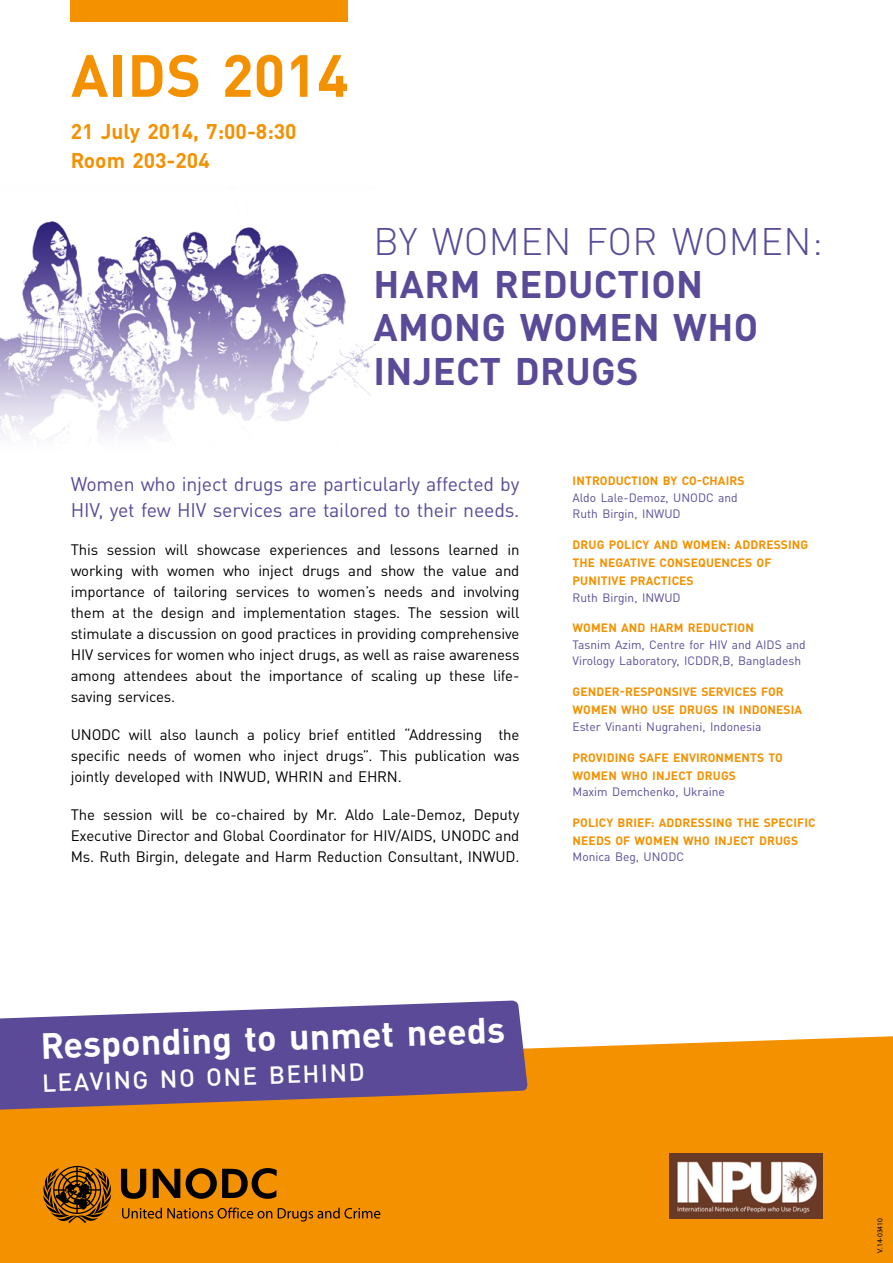
<style>
.page{position:relative;width:893px;height:1263px;background:#fff}
.page>*{position:absolute;margin:0;border:0;box-sizing:border-box;transform-origin:0 0}
.t1{font:700 58.5px "DIN Pro";letter-spacing:.005em;color:#f39100}
.t2{font:700 37.95px/43px "DIN Pro";letter-spacing:.01em;color:#5a4a97}
.t3{font:300 37.95px "DIN Pro";letter-spacing:.01em;color:#5a4a97}
.t4{font:700 36px "DIN Pro";color:#fff}
.t5{font:500 24.45px "DIN Pro";color:#fff}
.t6{font:700 21px/28.5px "DIN Pro";color:#f39100}
.t7{font:19.5px/25.5px "DIN Pro";letter-spacing:-.01em;color:#5a4a97}
.t8{font:15px/21px "DIN Pro";letter-spacing:-.01em;color:#000;text-align:justify}
.t9{font:700 12px/18px "DIN Pro";letter-spacing:.01em;color:#f39100}
.t10{font:12px/16.5px "DIN Pro";color:#5a4a97}
.t11{font:7.5px "Myriad Pro";color:#000}
</style>
<div class="page">
<div style="left:0;top:1036px;width:893px;height:227px;background:#f39100"></div>
<svg style="left:121px;top:1169px;width:25px;height:30px"></svg>
<svg style="left:153px;top:1169px;width:27px;height:29px"></svg>
<svg style="left:186px;top:1168px;width:91px;height:31px;background:#865000"></svg>
<svg style="left:43px;top:1166px;width:69px;height:57px;background:#8d5400"></svg>
<svg style="left:122px;top:1207px;width:150px;height:11px;background:#b46b00"></svg>
<svg style="left:278px;top:1208px;width:102px;height:13px"></svg>
<svg style="left:0;top:1000px;width:528px;height:110px;background:#766092"></svg>
<div style="left:70px;top:0;width:277px;height:22px;background:#f39100"></div>
<img style="left:0;top:221px;width:375px;height:216px">
<img style="left:669px;top:1154px;width:154px;height:64px">
<h1 class="t1" style="left:71px;top:27px;width:279px">AIDS 2014</h1>
<h3 class="t6" style="left:71px;top:115px;width:227px">21 July 2014, 7:00-8:30<br>Room 203-204</h3>
<h2 class="t3" style="left:374px;top:212px;width:451px">BY WOMEN FOR WOMEN:</h2>
<h2 class="t2" style="left:374px;top:259px;width:386px">HARM REDUCTION<br>AMONG WOMEN WHO<br>INJECT DRUGS</h2>
<h3 class="t7" style="left:71px;top:469px;width:450px">Women who inject drugs are particularly affected by<br>HIV, yet few HIV services are tailored to their needs.</h3>
<p class="t8" style="left:71px;top:537px;width:450px">This session will showcase experiences and lessons learned in working with women who inject drugs and show the value and importance of tailoring services to women’s needs and involving them at the design and implementation stages. The session will stimulate a discussion on good practices in providing comprehensive HIV services for women who inject drugs, as well as raise awareness among attendees about the importance of scaling up these life&shy;saving services.</p>
<p class="t8" style="left:71px;top:722px;width:450px">UNODC will also launch a policy brief entitled “Addressing the specific needs of women who inject drugs”. This publication was jointly developed with INWUD, WHRIN and EHRN.</p>
<p class="t8" style="left:71px;top:802px;width:450px">The session will be co-chaired by Mr. Aldo Lale-Demoz, Deputy Executive Director and Global Coordinator for HIV/AIDS, UNODC and Ms. Ruth Birgin, delegate and Harm Reduction Consultant, INWUD.</p>
<p class="t9" style="left:573px;top:471px;width:173px">INTRODUCTION BY CO-CHAIRS</p>
<p class="t10" style="left:572px;top:488px;width:167px">Aldo Lale-Demoz, UNODC and<br>Ruth Birgin, INWUD</p>
<p class="t9" style="left:573px;top:534px;width:237px">DRUG POLICY AND WOMEN: ADDRESSING<br>THE NEGATIVE CONSEQUENCES OF<br>PUNITIVE PRACTICES</p>
<p class="t10" style="left:572px;top:588px;width:110px">Ruth Birgin, INWUD</p>
<p class="t9" style="left:573px;top:618px;width:183px">WOMEN AND HARM REDUCTION</p>
<p class="t10" style="left:572px;top:635px;width:235px">Tasnim Azim, Centre for HIV and AIDS and<br>Virology Laboratory, ICDDR,B, Bangladesh</p>
<p class="t9" style="left:573px;top:681px;width:231px">GENDER-RESPONSIVE SERVICES FOR<br>WOMEN WHO USE DRUGS IN INDONESIA</p>
<p class="t10" style="left:572px;top:717px;width:190px">Ester Vinanti Nugraheni, Indonesia</p>
<p class="t9" style="left:573px;top:747px;width:212px">PROVIDING SAFE ENVIRONMENTS TO<br>WOMEN WHO INJECT DRUGS</p>
<p class="t10" style="left:572px;top:782px;width:154px">Maxim Demchenko, Ukraine</p>
<p class="t9" style="left:573px;top:812px;width:245px">POLICY BRIEF: ADDRESSING THE SPECIFIC<br>NEEDS OF WOMEN WHO INJECT DRUGS</p>
<p class="t10" style="left:572px;top:847px;width:113px">Monica Beg, UNODC</p>
<h3 class="t4" style="left:40px;top:1016px;width:466px;rotate:-2deg">Responding to unmet needs</h3>
<h3 class="t5" style="left:42px;top:1063px;width:324px;rotate:-2deg">LEAVING NO ONE BEHIND</h3>
<p class="t11" style="left:875px;top:1252px;width:36px;rotate:-90deg">V.14-03410</p>
</div>
